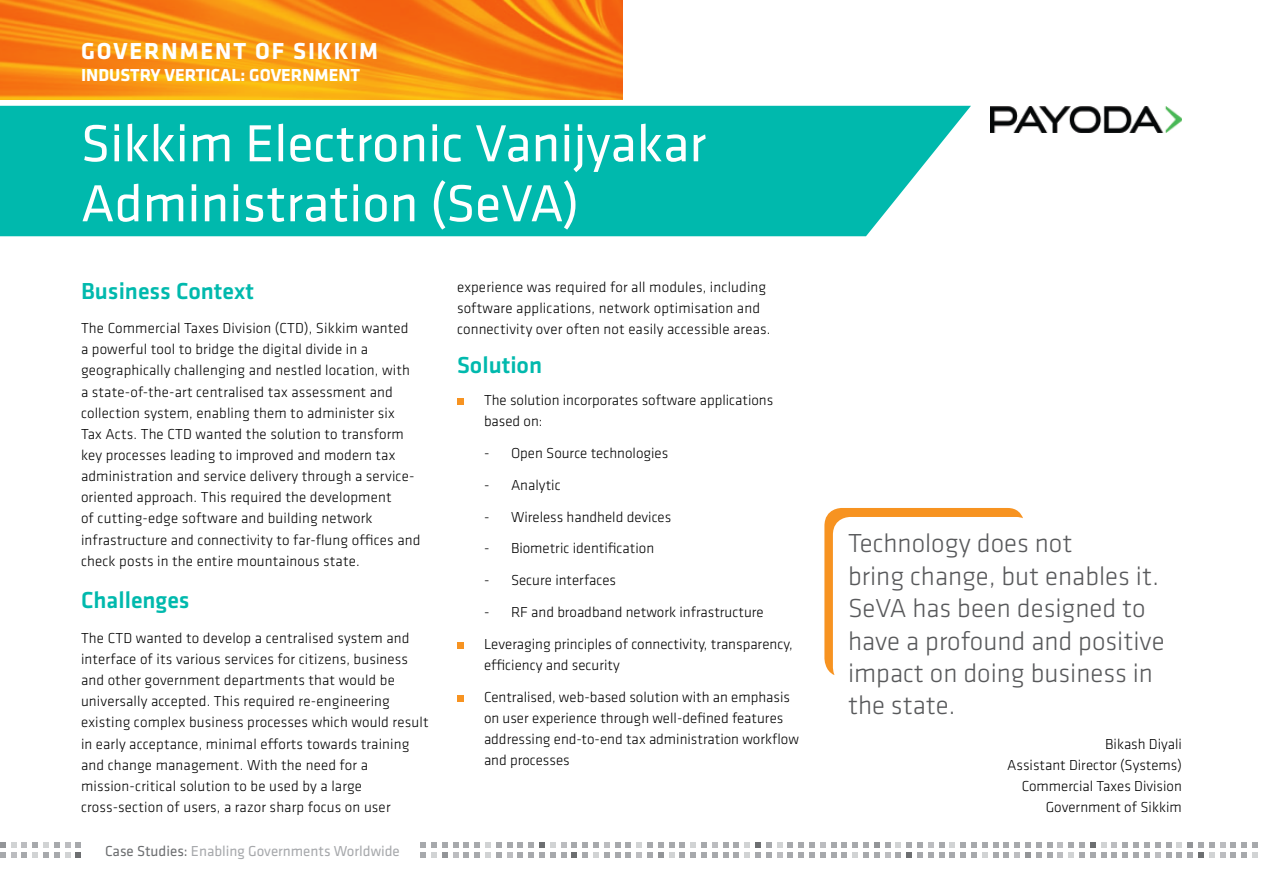
<style>
.page{position:relative;width:1263px;height:893px;background:#fff}
.page>*{position:absolute;margin:0;border:0;box-sizing:border-box;transform-origin:0 0}
.t1{font:54px/60px "Klavika";color:#fff}
.t2{font:300 27px/32.4px "Klavika";color:#58595b}
.t3{font:500 24px "Klavika";color:#00b9ad}
.t4{font:700 24px "Klavika";letter-spacing:.08em;color:#fff}
.t5{font:700 18px "Klavika";color:#fff}
.t6{font:300 15px/21.1px "Klavika";letter-spacing:.01em;color:#000}
.t7{font:15px "Klavika";color:#a7a9ac}
.s1{color:#6d6f71}
</style>
<div class="page">
<svg style="left:0;top:842px;width:5px;height:5px"></svg>
<svg style="left:0;top:853px;width:5px;height:5px"></svg>
<svg style="left:11px;top:842px;width:5px;height:5px"></svg>
<svg style="left:11px;top:853px;width:5px;height:5px"></svg>
<svg style="left:22px;top:842px;width:37px;height:5px"></svg>
<svg style="left:22px;top:853px;width:37px;height:5px"></svg>
<svg style="left:65px;top:842px;width:5px;height:5px"></svg>
<svg style="left:65px;top:853px;width:5px;height:5px"></svg>
<svg style="left:420px;top:853px;width:27px;height:5px"></svg>
<svg style="left:453px;top:853px;width:5px;height:5px"></svg>
<svg style="left:464px;top:853px;width:37px;height:5px"></svg>
<svg style="left:507px;top:853px;width:5px;height:5px"></svg>
<svg style="left:518px;top:853px;width:37px;height:5px"></svg>
<svg style="left:561px;top:853px;width:5px;height:5px"></svg>
<svg style="left:572px;top:853px;width:37px;height:5px"></svg>
<svg style="left:615px;top:853px;width:5px;height:5px"></svg>
<svg style="left:626px;top:853px;width:37px;height:5px"></svg>
<svg style="left:669px;top:853px;width:5px;height:5px"></svg>
<svg style="left:680px;top:853px;width:37px;height:5px"></svg>
<svg style="left:723px;top:853px;width:5px;height:5px"></svg>
<svg style="left:734px;top:853px;width:37px;height:5px"></svg>
<svg style="left:777px;top:853px;width:5px;height:5px"></svg>
<svg style="left:788px;top:853px;width:37px;height:5px"></svg>
<svg style="left:831px;top:853px;width:5px;height:5px"></svg>
<svg style="left:842px;top:853px;width:37px;height:5px"></svg>
<svg style="left:885px;top:853px;width:5px;height:5px"></svg>
<svg style="left:896px;top:853px;width:37px;height:5px"></svg>
<svg style="left:939px;top:853px;width:5px;height:5px"></svg>
<svg style="left:950px;top:853px;width:37px;height:5px"></svg>
<svg style="left:993px;top:853px;width:5px;height:5px"></svg>
<svg style="left:1004px;top:853px;width:37px;height:5px"></svg>
<svg style="left:1047px;top:853px;width:5px;height:5px"></svg>
<svg style="left:1058px;top:853px;width:37px;height:5px"></svg>
<svg style="left:1101px;top:853px;width:5px;height:5px"></svg>
<svg style="left:1112px;top:853px;width:37px;height:5px"></svg>
<svg style="left:1155px;top:853px;width:5px;height:5px"></svg>
<svg style="left:1166px;top:853px;width:37px;height:5px"></svg>
<svg style="left:1209px;top:853px;width:5px;height:5px"></svg>
<svg style="left:420px;top:842px;width:27px;height:5px"></svg>
<svg style="left:453px;top:842px;width:5px;height:5px"></svg>
<svg style="left:464px;top:842px;width:37px;height:5px"></svg>
<svg style="left:507px;top:842px;width:5px;height:5px"></svg>
<svg style="left:518px;top:842px;width:37px;height:5px"></svg>
<svg style="left:561px;top:842px;width:5px;height:5px"></svg>
<svg style="left:572px;top:842px;width:37px;height:5px"></svg>
<svg style="left:615px;top:842px;width:5px;height:5px"></svg>
<svg style="left:626px;top:842px;width:37px;height:5px"></svg>
<svg style="left:669px;top:842px;width:5px;height:5px"></svg>
<svg style="left:680px;top:842px;width:37px;height:5px"></svg>
<svg style="left:723px;top:842px;width:5px;height:5px"></svg>
<svg style="left:734px;top:842px;width:37px;height:5px"></svg>
<svg style="left:777px;top:842px;width:5px;height:5px"></svg>
<svg style="left:788px;top:842px;width:37px;height:5px"></svg>
<svg style="left:831px;top:842px;width:5px;height:5px"></svg>
<svg style="left:842px;top:842px;width:37px;height:5px"></svg>
<svg style="left:885px;top:842px;width:5px;height:5px"></svg>
<svg style="left:896px;top:842px;width:37px;height:5px"></svg>
<svg style="left:939px;top:842px;width:5px;height:5px"></svg>
<svg style="left:950px;top:842px;width:37px;height:5px"></svg>
<svg style="left:993px;top:842px;width:5px;height:5px"></svg>
<svg style="left:1004px;top:842px;width:37px;height:5px"></svg>
<svg style="left:1047px;top:842px;width:5px;height:5px"></svg>
<svg style="left:1058px;top:842px;width:37px;height:5px"></svg>
<svg style="left:1101px;top:842px;width:5px;height:5px"></svg>
<svg style="left:1112px;top:842px;width:37px;height:5px"></svg>
<svg style="left:1155px;top:842px;width:5px;height:5px"></svg>
<svg style="left:1166px;top:842px;width:37px;height:5px"></svg>
<svg style="left:1209px;top:842px;width:5px;height:5px"></svg>
<svg style="left:1220px;top:842px;width:37px;height:5px"></svg>
<svg style="left:1220px;top:853px;width:37px;height:5px"></svg>
<svg style="left:76px;top:842px;width:5px;height:5px"></svg>
<svg style="left:76px;top:853px;width:5px;height:5px"></svg>
<div style="left:0;top:106px;width:971px;height:130px;background:#00b9ad"></div>
<svg style="left:457px;top:399px;width:6px;height:6px"></svg>
<div style="left:457px;top:642px;width:6px;height:7px;background:#f79321"></div>
<div style="left:457px;top:695px;width:6px;height:7px;background:#f79321"></div>
<svg style="left:824px;top:508px;width:199px;height:167px"></svg>
<img style="left:0;top:0;width:622px;height:100px">
<img style="left:990px;top:106px;width:192px;height:26px">
<h3 class="t4" style="left:81px;top:34px;width:299px">GOVERNMENT OF SIKKIM</h3>
<p class="t5" style="left:81px;top:62px;width:281px">INDUSTRY VERTICAL: GOVERNMENT</p>
<h1 class="t1" style="left:81px;top:112px;width:626px">Sikkim Electronic Vanijyakar<br>Administration (SeVA)</h1>
<h3 class="t3" style="left:81px;top:274px;width:174px">Business Context</h3>
<p class="t6" style="left:81px;top:317px;width:341px">The Commercial Taxes Division (CTD), Sikkim wanted<br>a powerful tool to bridge the digital divide in a geographically challenging and nestled location, with a state-of-the-art centralised tax assessment and collection system, enabling them to administer six<br>Tax Acts. The CTD wanted the solution to transform key processes leading to improved and modern tax administration and service delivery through a service&shy;oriented approach. This required the development<br>of cutting-edge software and building network infrastructure and connectivity to far-flung offices and check posts in the entire mountainous state.</p>
<h3 class="t3" style="left:81px;top:584px;width:110px">Challenges</h3>
<p class="t6" style="left:81px;top:627px;width:349px">The CTD wanted to develop a centralised system and interface of its various services for citizens, business and other government departments that would be universally accepted. This required re-engineering existing complex business processes which would result in early acceptance, minimal efforts towards training and change management. With the need for a mission-critical solution to be used by a large cross-section of users, a razor sharp focus on user</p>
<p class="t7" style="left:105px;top:841px;width:296px"><span class="s1">Case Studies:</span> Enabling Governments Worldwide</p>
<p class="t6" style="left:457px;top:276px;width:315px">experience was required for all modules, including software applications, network optimisation and connectivity over often not easily accessible areas.</p>
<h3 class="t3" style="left:457px;top:349px;width:87px">Solution</h3>
<p class="t6" style="left:484px;top:390px;width:291px">The solution incorporates software applications based on:</p>
<p class="t6" style="left:484px;top:442px;width:186px">- Open Source technologies</p>
<p class="t6" style="left:484px;top:474px;width:78px">- Analytic</p>
<p class="t6" style="left:484px;top:506px;width:189px">- Wireless handheld devices</p>
<p class="t6" style="left:484px;top:538px;width:172px">- Biometric identification</p>
<p class="t6" style="left:484px;top:569px;width:134px">- Secure interfaces</p>
<p class="t6" style="left:484px;top:596px;width:310px;line-height:31.8px">- RF and broadband network infrastructure<br>Leveraging principles of connectivity, transparency,</p>
<p class="t6" style="left:484px;top:649px;width:307px;line-height:31.8px">efficiency and security<br>Centralised, web-based solution with an emphasis</p>
<p class="t6" style="left:484px;top:707px;width:316px">on user experience through well-defined features addressing end-to-end tax administration workflow and processes</p>
<h2 class="t2" style="left:848px;top:527px;width:318px">Technology does not<br>bring change, but enables it.<br>SeVA has been designed to have a profound and positive impact on doing business in the state.</h2>
<p class="t6" style="left:1007px;top:733px;width:176px;text-align:right">Bikash Diyali<br>Assistant Director (Systems)<br>Commercial Taxes Division<br>Government of Sikkim</p>
</div>
